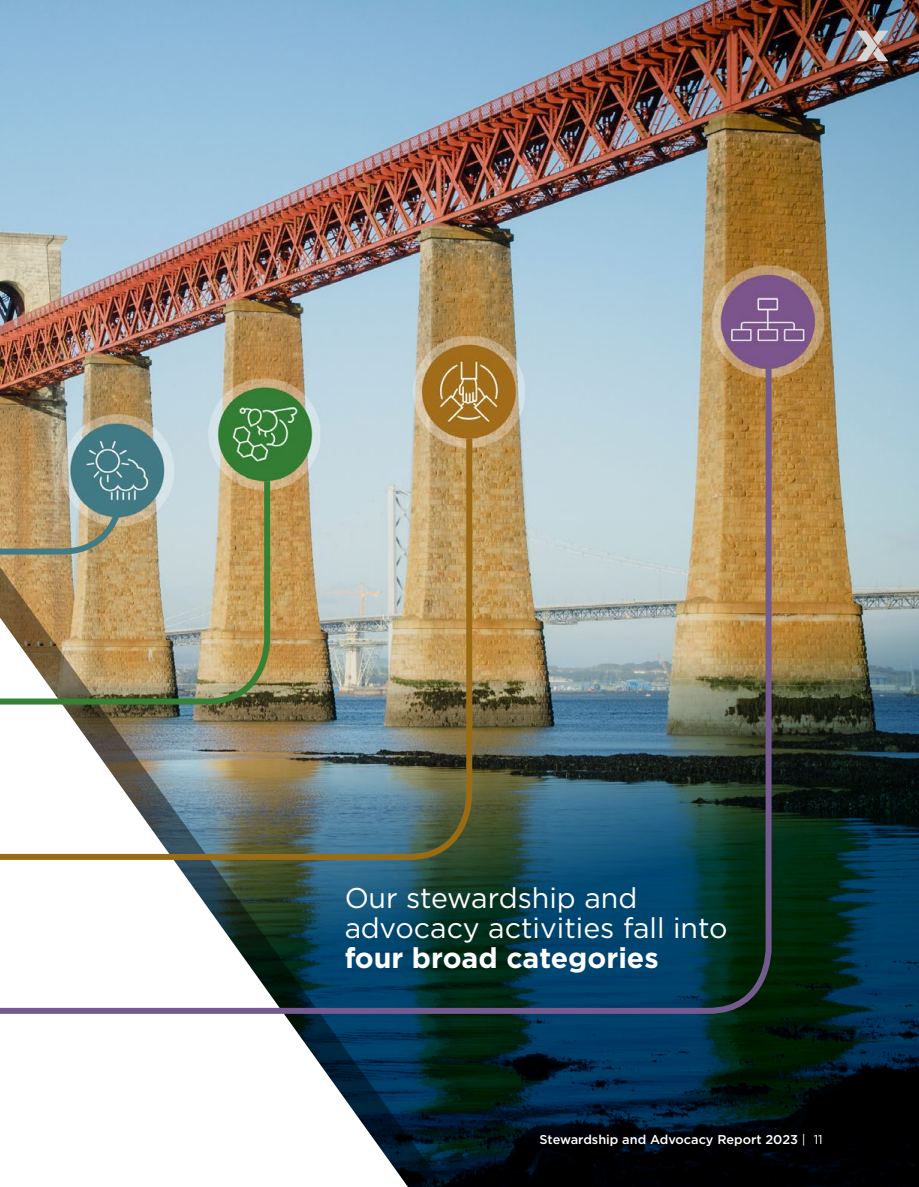
<style>
.page{position:relative;width:919px;height:1187px;background:#fff}
.page>*{position:absolute;margin:0;border:0;box-sizing:border-box;transform-origin:0 0}
.t1{font:28.5px/30px "Gotham";color:#fff}
.t2{font:700 28.5px "Gotham";color:#fff}
.t3{font:500 12.75px "Gotham";color:#fff}
.s1{font-weight:400}
</style>
<div class="page">
<img style="left:502px;top:0;width:416px;height:520px">
<svg style="left:502px;top:520px;width:416px;height:666px;background:#1e3232"></svg>
<img style="left:0;top:0;width:502px;height:1186px">
<svg style="left:0;top:1016px;width:408px;height:170px"></svg>
<img style="left:0;top:361px;width:774px;height:655px">
<img style="left:0;top:432px;width:475px;height:430px">
<img style="left:0;top:475px;width:273px;height:232px">
<svg style="left:0;top:507px;width:124px;height:50px;background:#a99b76"></svg>
<svg style="left:856px;top:31px;width:32px;height:30px"></svg>
<p class="t1" style="left:344px;top:882px;width:385px">Our stewardship and advocacy activities fall into</p>
<p class="t2" style="left:344px;top:939px;width:316px">four broad categories</p>
<p class="t3" style="left:539px;top:1130px;width:285px">Stewardship and Advocacy Report 2023 <span class="s1">| 11</span></p>
</div>
